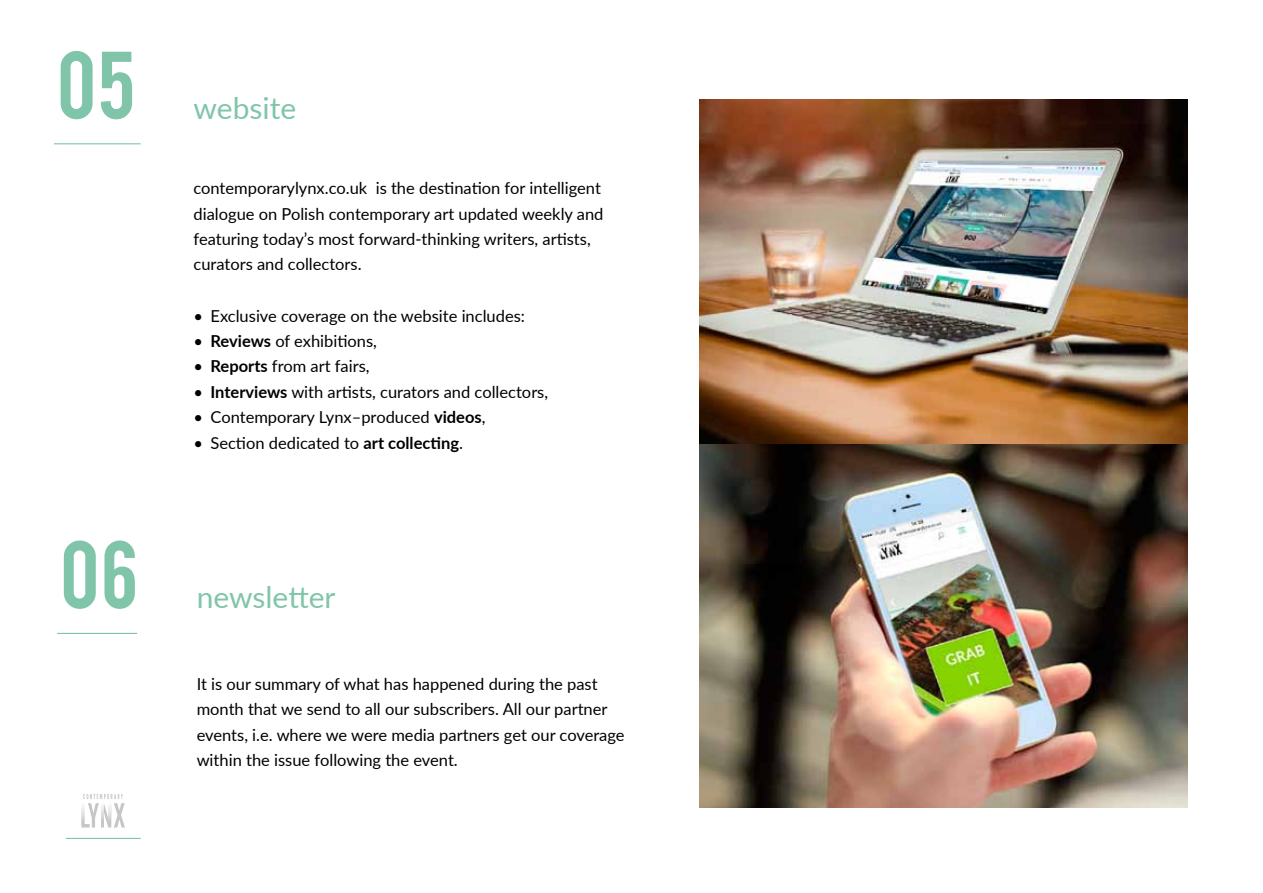
<style>
.page{position:relative;width:1263px;height:893px;background:#fff}
.page>*{position:absolute;margin:0;border:0;box-sizing:border-box;transform-origin:0 0}
.t1{font:75px "Bebas";color:#80c5a9}
.t2{font:30px "Lato";color:#80c5a9}
.t3{font:16.5px/25.5px "Lato";color:#000}
.s1{font-weight:700}
</style>
<div class="page">
<hr style="left:66px;top:838px;width:75px;height:1px;background:#80c5a9">
<svg style="left:81px;top:794px;width:44px;height:33px"></svg>
<hr style="left:54px;top:143px;width:87px;height:1px;background:#80c5a9">
<hr style="left:57px;top:633px;width:80px;height:1px;background:#80c5a9">
<img style="left:699px;top:100px;width:488px;height:707px">
<h1 class="t1" style="left:57px;top:31px;width:80px">05</h1>
<h1 class="t1" style="left:60px;top:520px;width:79px">06</h1>
<h2 class="t2" style="left:193px;top:86px;width:104px">website</h2>
<p class="t3" style="left:193px;top:175px;width:412px">contemporarylynx.co.uk is the destination for intelligent dialogue on Polish contemporary art updated weekly and featuring today’s most forward-thinking writers, artists, curators and collectors.</p>
<p class="t3" style="left:193px;top:302px;width:333px">• Exclusive coverage on the website includes:</p>
<p class="t3" style="left:193px;top:328px;width:185px">• <span class="s1">Reviews</span> of exhibitions,</p>
<p class="t3" style="left:193px;top:353px;width:178px">• <span class="s1">Reports</span> from art fairs,</p>
<p class="t3" style="left:193px;top:379px;width:356px">• <span class="s1">Interviews</span> with artists, curators and collectors,</p>
<p class="t3" style="left:193px;top:404px;width:294px">• Contemporary Lynx–produced <span class="s1">videos</span>,</p>
<p class="t3" style="left:193px;top:429px;width:271px">• Section dedicated to <span class="s1">art collecting</span>.</p>
<h2 class="t2" style="left:197px;top:576px;width:140px">newsletter</h2>
<p class="t3" style="left:197px;top:670px;width:429px">It is our summary of what has happened during the past month that we send to all our subscribers. All our partner events, i.e. where we were media partners get our coverage within the issue following the event.</p>
</div>
